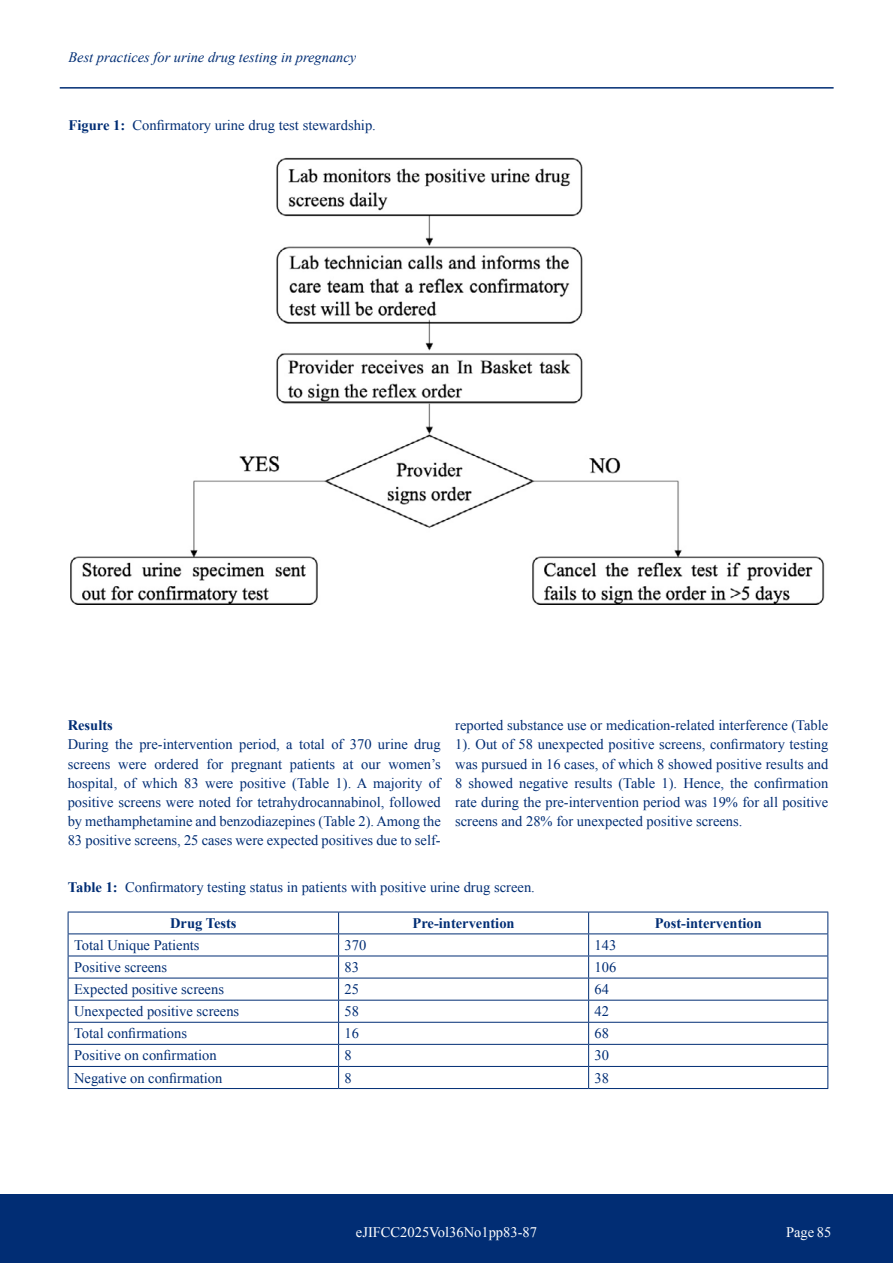
<style>
.page{position:relative;width:893px;height:1263px;background:#fff}
.page>*{position:absolute;margin:0;border:0;box-sizing:border-box;transform-origin:0 0}
.t1{font:14.55px/19.2px "Times New Roman";color:#012d74;text-align:justify}
.t2{font:700 14.55px "Times New Roman";color:#012d74}
.t3{font:14.55px "Times New Roman";color:#fff}
.t4{font:italic 14.4px "Times New Roman";color:#012d74}
.s1{font-weight:700}
</style>
<div class="page">
<div style="left:0;top:1195px;width:893px;height:68px;background:#012d74"></div>
<hr style="left:60px;top:87px;width:774px;height:2px;background:#012d74">
<img style="left:70px;top:158px;width:755px;height:447px">
<hr style="left:68px;top:912px;width:271px;height:1px;background:#012d74">
<hr style="left:339px;top:912px;width:250px;height:1px;background:#012d74">
<hr style="left:589px;top:912px;width:239px;height:1px;background:#012d74">
<hr style="left:68px;top:933px;width:271px;height:1px;background:#012d74">
<hr style="left:339px;top:933px;width:250px;height:1px;background:#012d74">
<hr style="left:589px;top:933px;width:239px;height:1px;background:#012d74">
<hr style="left:68px;top:955px;width:271px;height:1px;background:#012d74">
<hr style="left:339px;top:955px;width:250px;height:1px;background:#012d74">
<hr style="left:589px;top:955px;width:239px;height:1px;background:#012d74">
<hr style="left:68px;top:978px;width:271px;height:1px;background:#012d74">
<hr style="left:339px;top:978px;width:250px;height:1px;background:#012d74">
<hr style="left:589px;top:978px;width:239px;height:1px;background:#012d74">
<hr style="left:68px;top:1000px;width:271px;height:1px;background:#012d74">
<hr style="left:339px;top:1000px;width:250px;height:1px;background:#012d74">
<hr style="left:589px;top:1000px;width:239px;height:1px;background:#012d74">
<hr style="left:68px;top:1022px;width:271px;height:1px;background:#012d74">
<hr style="left:339px;top:1022px;width:250px;height:1px;background:#012d74">
<hr style="left:589px;top:1022px;width:239px;height:1px;background:#012d74">
<hr style="left:68px;top:1044px;width:271px;height:1px;background:#012d74">
<hr style="left:339px;top:1044px;width:250px;height:1px;background:#012d74">
<hr style="left:589px;top:1044px;width:239px;height:1px;background:#012d74">
<hr style="left:68px;top:1066px;width:271px;height:1px;background:#012d74">
<svg style="left:68px;top:912px;width:1px;height:176px"></svg>
<hr style="left:339px;top:1066px;width:250px;height:1px;background:#012d74">
<svg style="left:338px;top:912px;width:1px;height:176px"></svg>
<hr style="left:589px;top:1066px;width:239px;height:1px;background:#012d74">
<svg style="left:588px;top:912px;width:1px;height:176px"></svg>
<svg style="left:827px;top:912px;width:1px;height:176px"></svg>
<hr style="left:68px;top:1088px;width:271px;height:1px;background:#012d74">
<hr style="left:339px;top:1088px;width:250px;height:1px;background:#012d74">
<hr style="left:589px;top:1088px;width:239px;height:1px;background:#012d74">
<p class="t4" style="left:68px;top:47px;width:289px">Best practices for urine drug testing in pregnancy</p>
<p class="t1" style="left:68px;top:116px;width:309px"><span class="s1">Figure 1:</span> Confirmatory urine drug test stewardship.</p>
<p class="t2" style="left:68px;top:715px;width:47px">Results</p>
<p class="t1" style="left:68px;top:735px;width:375px">During the pre-intervention period, a total of 370 urine drug screens were ordered for pregnant patients at our women’s hospital, of which 83 were positive (Table 1). A majority of positive screens were noted for tetrahydrocannabinol, followed by methamphetamine and benzodiazepines (Table 2). Among the 83 positive screens, 25 cases were expected positives due to self-</p>
<p class="t1" style="left:455px;top:715px;width:375px">reported substance use or medication-related interference (Table 1). Out of 58 unexpected positive screens, confirmatory testing was pursued in 16 cases, of which 8 showed positive results and 8 showed negative results (Table 1). Hence, the confirmation rate during the pre-intervention period was 19% for all positive screens and 28% for unexpected positive screens.</p>
<p class="t1" style="left:68px;top:877px;width:469px"><span class="s1">Table 1:</span> Confirmatory testing status in patients with positive urine drug screen.</p>
<p class="t2" style="left:170px;top:913px;width:68px">Drug Tests</p>
<p class="t2" style="left:413px;top:913px;width:104px">Pre-intervention</p>
<p class="t2" style="left:655px;top:913px;width:109px">Post-intervention</p>
<p class="t1" style="left:74px;top:935px;width:127px">Total Unique Patients</p>
<p class="t1" style="left:345px;top:935px;width:23px">370</p>
<p class="t1" style="left:595px;top:935px;width:23px">143</p>
<p class="t1" style="left:74px;top:957px;width:95px">Positive screens</p>
<p class="t1" style="left:345px;top:957px;width:16px">83</p>
<p class="t1" style="left:595px;top:957px;width:23px">106</p>
<p class="t1" style="left:74px;top:979px;width:151px">Expected positive screens</p>
<p class="t1" style="left:345px;top:979px;width:16px">25</p>
<p class="t1" style="left:595px;top:979px;width:16px">64</p>
<p class="t1" style="left:74px;top:1001px;width:167px">Unexpected positive screens</p>
<p class="t1" style="left:345px;top:1001px;width:16px">58</p>
<p class="t1" style="left:595px;top:1001px;width:16px">42</p>
<p class="t1" style="left:74px;top:1024px;width:115px">Total confirmations</p>
<p class="t1" style="left:345px;top:1024px;width:16px">16</p>
<p class="t1" style="left:595px;top:1024px;width:16px">68</p>
<p class="t1" style="left:74px;top:1046px;width:144px">Positive on confirmation</p>
<p class="t1" style="left:345px;top:1046px;width:9px">8</p>
<p class="t1" style="left:595px;top:1046px;width:16px">30</p>
<p class="t1" style="left:74px;top:1068px;width:150px">Negative on confirmation</p>
<p class="t1" style="left:345px;top:1068px;width:9px">8</p>
<p class="t1" style="left:595px;top:1068px;width:16px">38</p>
<p class="t3" style="left:356px;top:1223px;width:183px">eJIFCC2025Vol36No1pp83-87</p>
<p class="t3" style="left:786px;top:1223px;width:47px">Page 85</p>
</div>
